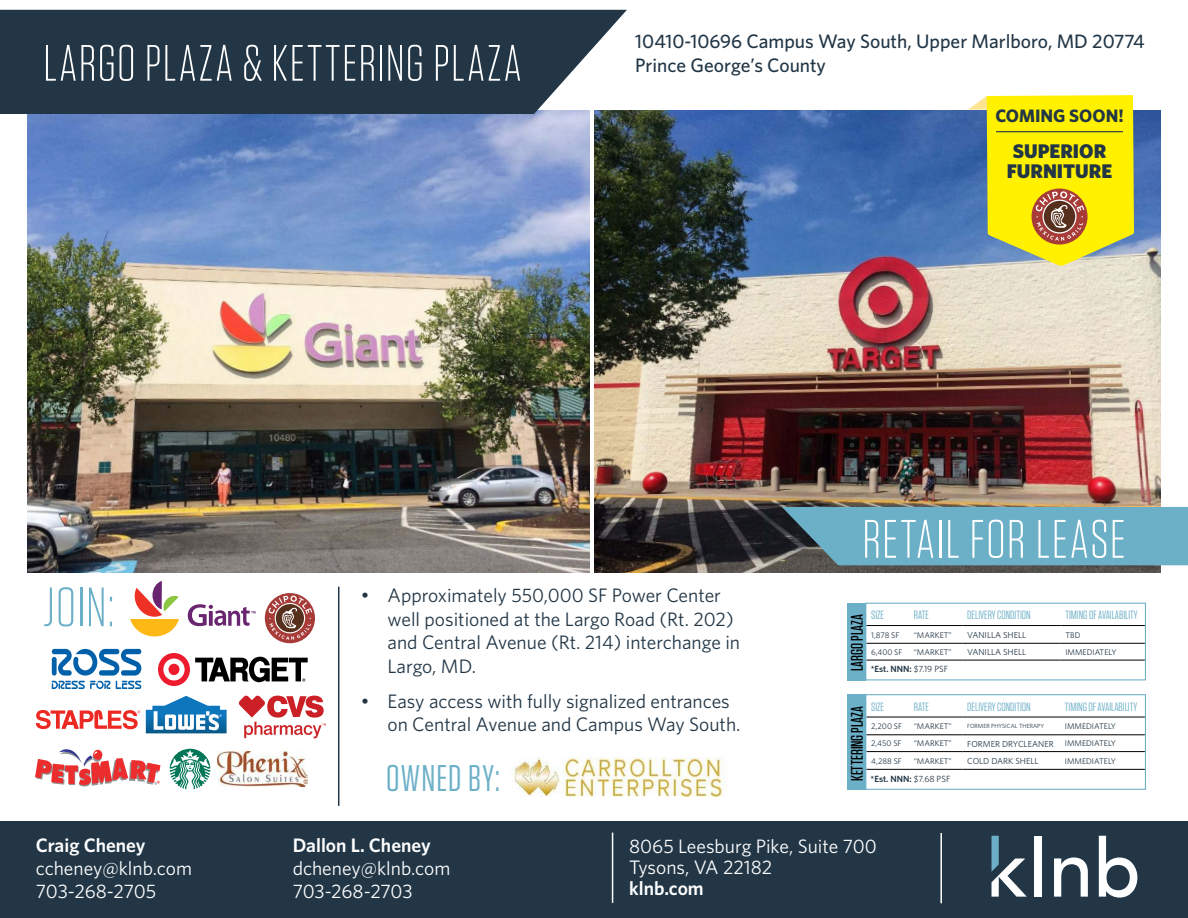
<style>
.page{position:relative;width:1188px;height:918px;background:#fff}
.page>*{position:absolute;margin:0;border:0;box-sizing:border-box;transform-origin:0 0}
.t1{font:300 55.35px "Tungsten";color:#6cb0c8}
.t2{font:300 54px "Tungsten";letter-spacing:.025em;color:#fff}
.t3{font:300 51px "Tungsten";letter-spacing:.035em;color:#fff}
.t4{font:37.05px "Tungsten";letter-spacing:.025em;color:#6cb0c8}
.t5{font:900 19.8px/19.8px "Whitney";letter-spacing:-.005em;color:#233645;text-align:center}
.t6{font:19.5px/23.4px "Whitney";color:#223646}
.t7{font:19.5px/23.4px "Whitney";color:#fff}
.t8{font:500 19.5px/23.4px "Whitney";color:#223646}
.t9{font:600 19.5px "Whitney";color:#fff}
.t10{font:700 18px "Whitney";color:#233645}
.t11{font:500 16.65px "Tungsten";color:#000}
.t12{font:12px "Tungsten";color:#6eb0c7}
.t13{font:600 9px "Whitney";color:#233746}
.t14{font:8.7px "Whitney";color:#233746}
.t15{font:8.25px "Whitney";color:#233746}
.t16{font:6px "Whitney";color:#233746}
.s1{font-family:"Gotham"}
.s2{font-weight:400}
</style>
<div class="page">
<div style="left:0;top:822px;width:1188px;height:96px;background:#223646"></div>
<hr style="left:612px;top:833px;width:1px;height:70px;background:#fff">
<hr style="left:940px;top:833px;width:2px;height:70px;background:#fff">
<svg style="left:991px;top:836px;width:36px;height:61px"></svg>
<div style="left:1035px;top:836px;width:7px;height:61px;background:#fff"></div>
<svg style="left:1054px;top:857px;width:34px;height:40px"></svg>
<svg style="left:1099px;top:836px;width:38px;height:62px"></svg>
<img style="left:594px;top:110px;width:567px;height:462px">
<hr style="left:338px;top:587px;width:1px;height:219px;background:#223646">
<svg style="left:130px;top:581px;width:49px;height:55px"></svg>
<svg style="left:188px;top:604px;width:68px;height:22px"></svg>
<svg style="left:35px;top:749px;width:125px;height:38px"></svg>
<svg style="left:52px;top:649px;width:89px;height:40px"></svg>
<svg style="left:158px;top:653px;width:150px;height:33px"></svg>
<svg style="left:169px;top:749px;width:42px;height:41px"></svg>
<svg style="left:170px;top:749px;width:40px;height:40px"></svg>
<svg style="left:36px;top:710px;width:104px;height:19px"></svg>
<svg style="left:239px;top:696px;width:87px;height:43px"></svg>
<img style="left:145px;top:696px;width:82px;height:38px">
<svg style="left:154px;top:711px;width:68px;height:20px"></svg>
<img style="left:218px;top:752px;width:90px;height:35px">
<img style="left:27px;top:114px;width:563px;height:458px">
<svg style="left:0;top:10px;width:627px;height:104px;background:#314453"></svg>
<svg style="left:782px;top:507px;width:406px;height:58px;background:#68a8be"></svg>
<img style="left:514px;top:758px;width:213px;height:38px">
<svg style="left:265px;top:593px;width:50px;height:50px"></svg>
<svg style="left:269px;top:596px;width:43px;height:44px;background:#a96e67"></svg>
<svg style="left:968px;top:95px;width:166px;height:171px;background:#dad02d"></svg>
<hr style="left:866px;top:625px;width:43px;height:1px;background:#000">
<hr style="left:909px;top:625px;width:53px;height:1px;background:#000">
<hr style="left:962px;top:625px;width:99px;height:1px;background:#000">
<hr style="left:1061px;top:625px;width:84px;height:1px;background:#000">
<hr style="left:866px;top:643px;width:43px;height:1px;background:#000">
<hr style="left:909px;top:643px;width:53px;height:1px;background:#000">
<hr style="left:962px;top:643px;width:99px;height:1px;background:#000">
<hr style="left:1061px;top:643px;width:84px;height:1px;background:#000">
<hr style="left:866px;top:660px;width:43px;height:1px;background:#000">
<hr style="left:909px;top:660px;width:53px;height:1px;background:#000">
<hr style="left:962px;top:660px;width:99px;height:1px;background:#000">
<hr style="left:1061px;top:660px;width:84px;height:1px;background:#000">
<div style="left:865px;top:603px;width:281px;height:77px;border:1px solid #6cb0c8"></div>
<div style="left:847px;top:603px;width:18px;height:77px;background:#6cb0c8"></div>
<hr style="left:866px;top:717px;width:43px;height:1px;background:#000">
<hr style="left:909px;top:717px;width:53px;height:1px;background:#000">
<hr style="left:962px;top:717px;width:98px;height:1px;background:#000">
<hr style="left:1060px;top:717px;width:85px;height:1px;background:#000">
<hr style="left:866px;top:735px;width:43px;height:1px;background:#000">
<hr style="left:909px;top:735px;width:53px;height:1px;background:#000">
<hr style="left:962px;top:735px;width:98px;height:1px;background:#000">
<hr style="left:1060px;top:735px;width:85px;height:1px;background:#000">
<hr style="left:866px;top:751px;width:43px;height:1px;background:#000">
<hr style="left:909px;top:751px;width:53px;height:1px;background:#000">
<hr style="left:962px;top:751px;width:98px;height:1px;background:#000">
<hr style="left:1060px;top:751px;width:85px;height:1px;background:#000">
<hr style="left:866px;top:769px;width:43px;height:1px;background:#000">
<hr style="left:909px;top:769px;width:53px;height:1px;background:#000">
<hr style="left:962px;top:769px;width:98px;height:1px;background:#000">
<hr style="left:1060px;top:769px;width:85px;height:1px;background:#000">
<div style="left:865px;top:694px;width:281px;height:96px;border:1px solid #6cb0c8"></div>
<div style="left:847px;top:694px;width:18px;height:96px;background:#6cb0c8"></div>
<hr style="left:996px;top:131px;width:127px;height:1px;background:#233645">
<h3 class="t3" style="left:43px;top:40px;width:480px">LARGO PLAZA &amp; KETTERING PLAZA</h3>
<p class="t8" style="left:635px;top:31px;width:511px">10410-10696 Campus Way South, Upper Marlboro, MD 20774<br>Prince George’s County</p>
<p class="t10" style="left:995px;top:108px;width:130px">COMING SOON!</p>
<p class="t5" style="left:1007px;top:143px;width:107px">SUPERIOR<br>FURNITURE</p>
<h2 class="t2" style="left:862px;top:515px;width:265px">RETAIL FOR LEASE</h2>
<h1 class="t1" style="left:43px;top:582px;width:73px">JOIN:</h1>
<p class="t9" style="left:36px;top:836px;width:111px">Craig Cheney</p>
<p class="t7" style="left:36px;top:857px;width:158px">ccheney@klnb.com<br>703-268-2705</p>
<p class="t6" style="left:388px;top:585px;width:354px;text-indent:-27px"><span class="s1">•</span> Approximately 550,000 SF Power Center well positioned at the Largo Road (Rt. 202) and Central Avenue (Rt. 214) interchange in Largo, MD.</p>
<p class="t6" style="left:388px;top:690px;width:355px;text-indent:-27px"><span class="s1">•</span> Easy access with fully signalized entrances on Central Avenue and Campus Way South.</p>
<h3 class="t4" style="left:386px;top:761px;width:115px">OWNED BY:</h3>
<p class="t12" style="left:871px;top:610px;width:14px">SIZE</p>
<p class="t12" style="left:914px;top:610px;width:17px">RATE</p>
<p class="t12" style="left:967px;top:610px;width:65px">DELIVERY CONDITION</p>
<p class="t12" style="left:1065px;top:610px;width:74px">TIMING OF AVAILABILITY</p>
<p class="t15" style="left:871px;top:631px;width:30px">1,878 SF</p>
<p class="t15" style="left:914px;top:631px;width:39px">“MARKET”</p>
<p class="t14" style="left:967px;top:631px;width:61px">VANILLA SHELL</p>
<p class="t15" style="left:1065px;top:631px;width:17px">TBD</p>
<p class="t15" style="left:871px;top:648px;width:33px">6,400 SF</p>
<p class="t15" style="left:914px;top:648px;width:39px">“MARKET”</p>
<p class="t14" style="left:967px;top:648px;width:61px">VANILLA SHELL</p>
<p class="t15" style="left:1065px;top:648px;width:53px">IMMEDIATELY</p>
<p class="t11" style="left:850px;top:671px;width:58px;rotate:-90deg">LARGO PLAZA</p>
<p class="t13" style="left:871px;top:665px;width:79px">*Est. NNN: <span class="s2">$7.19 PSF</span></p>
<p class="t12" style="left:871px;top:701px;width:14px">SIZE</p>
<p class="t12" style="left:914px;top:701px;width:17px">RATE</p>
<p class="t12" style="left:967px;top:701px;width:65px">DELIVERY CONDITION</p>
<p class="t12" style="left:1065px;top:701px;width:74px">TIMING OF AVAILABILITY</p>
<p class="t15" style="left:871px;top:723px;width:32px">2,200 SF</p>
<p class="t15" style="left:914px;top:723px;width:39px">“MARKET”</p>
<p class="t16" style="left:967px;top:724px;width:78px">FORMER PHYSICAL THERAPY</p>
<p class="t15" style="left:1065px;top:723px;width:53px">IMMEDIATELY</p>
<p class="t15" style="left:871px;top:740px;width:32px">2,450 SF</p>
<p class="t15" style="left:914px;top:740px;width:39px">“MARKET”</p>
<p class="t14" style="left:967px;top:740px;width:88px">FORMER DRYCLEANER</p>
<p class="t15" style="left:1065px;top:740px;width:53px">IMMEDIATELY</p>
<p class="t15" style="left:871px;top:757px;width:32px">4,288 SF</p>
<p class="t15" style="left:914px;top:757px;width:39px">“MARKET”</p>
<p class="t14" style="left:967px;top:757px;width:73px">COLD DARK SHELL</p>
<p class="t15" style="left:1065px;top:757px;width:53px">IMMEDIATELY</p>
<p class="t11" style="left:850px;top:781px;width:76px;rotate:-90deg">KETTERING PLAZA</p>
<p class="t13" style="left:871px;top:774px;width:81px">*Est. NNN: <span class="s2">$7.68 PSF</span></p>
<p class="t9" style="left:293px;top:836px;width:140px">Dallon L. Cheney</p>
<p class="t7" style="left:293px;top:857px;width:159px">dcheney@klnb.com<br>703-268-2703</p>
<p class="t7" style="left:629px;top:837px;width:249px;line-height:21px">8065 Leesburg Pike, Suite 700<br>Tysons, VA 22182</p>
<p class="t9" style="left:629px;top:880px;width:76px">klnb.com</p>
</div>
